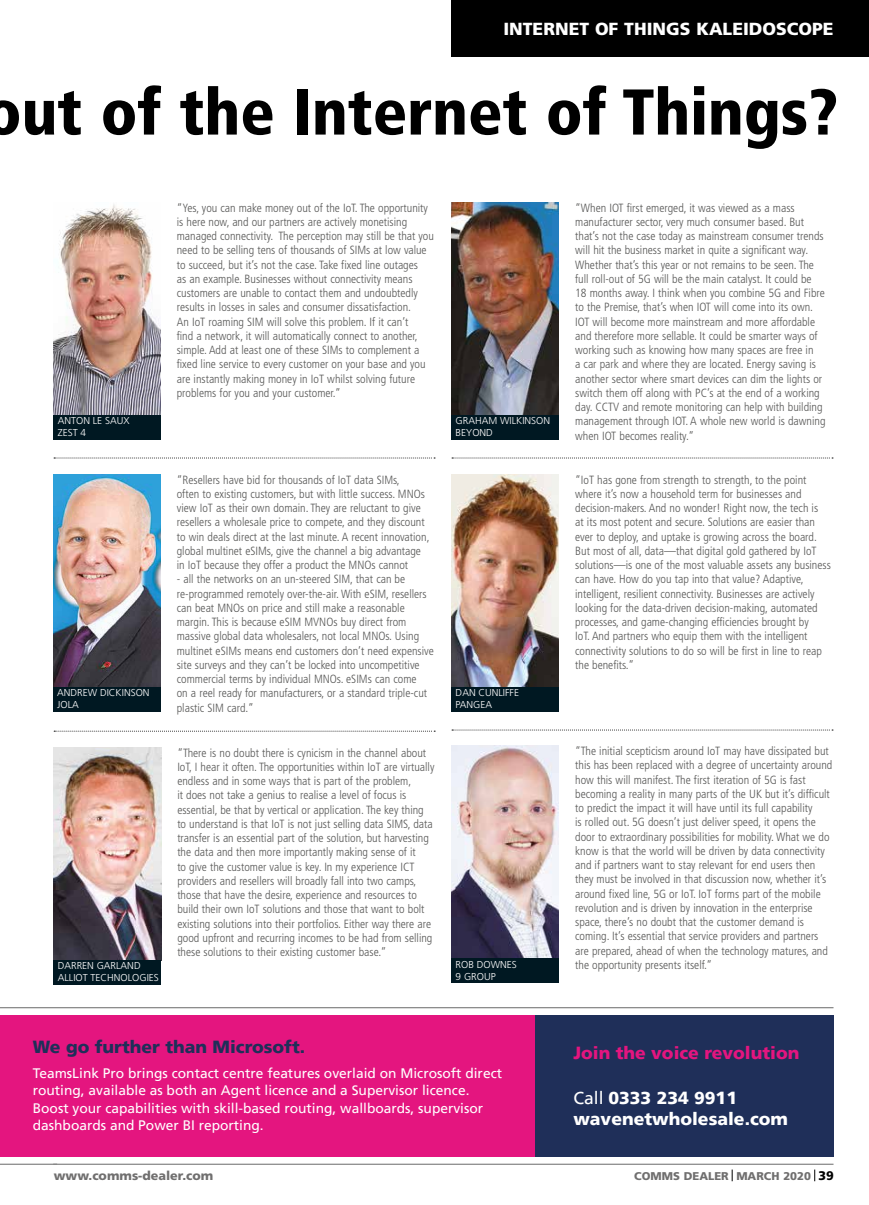
<style>
.page{position:relative;width:869px;height:1205px;background:#fff}
.page>*{position:absolute;margin:0;border:0;box-sizing:border-box;transform-origin:0 0}
.t1{font:900 condensed 64.62px "Frutiger";letter-spacing:-.005em;color:#000}
.t2{font:900 17.5px/21px "Frutiger LT";color:#fff}
.t3{font:900 17.5px "Frutiger";color:#fff}
.t4{font:900 17.5px "Frutiger LT";color:#1f2f59}
.t5{font:900 17.5px "Frutiger LT";color:#e4157f}
.t6{font:13.75px/17.5px "Frutiger LT";color:#fff}
.t7{font:900 12.5px "Frutiger";color:#706f6f}
.t8{font:300 condensed 11.88px/14.2px "Frutiger";color:#575756}
.t9{font:900 11.25px "Frutiger";color:#706f6f}
.t10{font:300 10px/12px "Frutiger";color:#fff}
.s1{font-weight:400}
.s2{font-size:12.5px;color:#000}
</style>
<div class="page">
<img style="left:451px;top:202px;width:107px;height:213px">
<svg style="left:731px;top:1169px;width:1px;height:12px"></svg>
<svg style="left:814px;top:1169px;width:1px;height:12px"></svg>
<div style="left:451px;top:0;width:417px;height:57px;background:#000"></div>
<hr style="left:0;top:1163px;width:57px;height:2px;background:#878787">
<hr style="left:0;top:1007px;width:833px;height:1px;background:#878787">
<hr style="left:53px;top:1163px;width:780px;height:2px;background:#878787">
<svg style="left:54px;top:731px;width:381px;height:1px"></svg>
<svg style="left:452px;top:458px;width:380px;height:1px"></svg>
<svg style="left:54px;top:458px;width:381px;height:1px"></svg>
<svg style="left:452px;top:730px;width:380px;height:1px"></svg>
<img style="left:451px;top:475px;width:107px;height:212px">
<img style="left:451px;top:746px;width:107px;height:212px">
<img style="left:54px;top:748px;width:107px;height:212px">
<img style="left:53px;top:475px;width:107px;height:212px">
<img style="left:53px;top:204px;width:107px;height:211px">
<div style="left:54px;top:960px;width:107px;height:25px;background:#001822"></div>
<div style="left:451px;top:415px;width:107px;height:25px;background:#001822"></div>
<div style="left:451px;top:687px;width:107px;height:25px;background:#001822"></div>
<div style="left:451px;top:958px;width:107px;height:25px;background:#001822"></div>
<div style="left:53px;top:687px;width:107px;height:25px;background:#001822"></div>
<div style="left:53px;top:415px;width:107px;height:25px;background:#001822"></div>
<div style="left:0;top:1015px;width:833px;height:142px;background:#e4157f"></div>
<div style="left:534px;top:1015px;width:299px;height:142px;background:#1f2f59"></div>
<h2 class="t3" style="left:503px;top:18px;width:331px">INTERNET OF THINGS KALEIDOSCOPE</h2>
<h1 class="t1" style="left:-15px;top:73px;width:854px">out of the Internet of Things?</h1>
<p class="t8" style="left:177px;top:200px;width:258px">“Yes, you can make money out of the IoT. The opportunity is here now, and our partners are actively monetising managed connectivity. The perception may still be that you need to be selling tens of thousands of SIMs at low value to succeed, but it’s not the case. Take fixed line outages<br>as an example. Businesses without connectivity means customers are unable to contact them and undoubtedly results in losses in sales and consumer dissatisfaction.<br>An IoT roaming SIM will solve this problem. If it can’t<br>find a network, it will automatically connect to another, simple. Add at least one of these SIMs to complement a fixed line service to every customer on your base and you are instantly making money in IoT whilst solving future problems for you and your customer.”</p>
<p class="t10" style="left:58px;top:415px;width:73px">ANTON LE SAUX<br>ZEST 4</p>
<p class="t10" style="left:455px;top:415px;width:96px">GRAHAM WILKINSON<br>BEYOND</p>
<p class="t10" style="left:57px;top:687px;width:94px">ANDREW DICKINSON<br>JOLA</p>
<p class="t8" style="left:177px;top:472px;width:254px">“Resellers have bid for thousands of IoT data SIMs,<br>often to existing customers, but with little success. MNOs view IoT as their own domain. They are reluctant to give resellers a wholesale price to compete, and they discount to win deals direct at the last minute. A recent innovation, global multinet eSIMs, give the channel a big advantage in IoT because they offer a product the MNOs cannot</p>
<p class="t8" style="left:177px;top:572px;width:258px">- all the networks on an un-steered SIM, that can be re-programmed remotely over-the-air. With eSIM, resellers can beat MNOs on price and still make a reasonable margin. This is because eSIM MVNOs buy direct from massive global data wholesalers, not local MNOs. Using multinet eSIMs means end customers don’t need expensive site surveys and they can’t be locked into uncompetitive commercial terms by individual MNOs. eSIMs can come<br>on a reel ready for manufacturers, or a standard triple-cut plastic SIM card.”</p>
<p class="t10" style="left:455px;top:687px;width:65px">DAN CUNLIFFE<br>PANGEA</p>
<p class="t10" style="left:58px;top:960px;width:103px">DARREN GARLAND<br>ALLIOT TECHNOLOGIES</p>
<p class="t8" style="left:177px;top:745px;width:258px">“There is no doubt there is cynicism in the channel about IoT, I hear it often. The opportunities within IoT are virtually endless and in some ways that is part of the problem,<br>it does not take a genius to realise a level of focus is essential, be that by vertical or application. The key thing to understand is that IoT is not just selling data SIMS, data transfer is an essential part of the solution, but harvesting the data and then more importantly making sense of it<br>to give the customer value is key. In my experience ICT providers and resellers will broadly fall into two camps, those that have the desire, experience and resources to build their own IoT solutions and those that want to bolt existing solutions into their portfolios. Either way there are good upfront and recurring incomes to be had from selling these solutions to their existing customer base.”</p>
<p class="t10" style="left:455px;top:958px;width:63px">ROB DOWNES<br>9 GROUP</p>
<h2 class="t4" style="left:33px;top:1036px;width:274px">We go further than Microsoft.</h2>
<p class="t6" style="left:33px;top:1064px;width:470px">TeamsLink Pro brings contact centre features overlaid on Microsoft direct routing, available as both an Agent licence and a Supervisor licence.<br>Boost your capabilities with skill-based routing, wallboards, supervisor dashboards and Power BI reporting.</p>
<p class="t8" style="left:575px;top:200px;width:252px">“When IOT first emerged, it was viewed as a mass manufacturer sector, very much consumer based. But that’s not the case today as mainstream consumer trends will hit the business market in quite a significant way.<br>Whether that’s this year or not remains to be seen. The full roll-out of 5G will be the main catalyst. It could be 18 months away. I think when you combine 5G and Fibre to the Premise, that’s when IOT will come into its own.<br>IOT will become more mainstream and more affordable and therefore more sellable. It could be smarter ways of working such as knowing how many spaces are free in<br>a car park and where they are located. Energy saving is another sector where smart devices can dim the lights or switch them off along with PC’s at the end of a working day. CCTV and remote monitoring can help with building management through IOT. A whole new world is dawning when IOT becomes reality.”</p>
<p class="t8" style="left:575px;top:472px;width:257px">“IoT has gone from strength to strength, to the point where it’s now a household term for businesses and decision-makers. And no wonder! Right now, the tech is<br>at its most potent and secure. Solutions are easier than ever to deploy, and uptake is growing across the board.<br>But most of all, data—that digital gold gathered by IoT solutions—is one of the most valuable assets any business can have. How do you tap into that value? Adaptive, intelligent, resilient connectivity. Businesses are actively looking for the data-driven decision-making, automated processes, and game-changing efficiencies brought by<br>IoT. And partners who equip them with the intelligent connectivity solutions to do so will be first in line to reap the benefits.”</p>
<p class="t8" style="left:575px;top:744px;width:258px">“The initial scepticism around IoT may have dissipated but this has been replaced with a degree of uncertainty around how this will manifest. The first iteration of 5G is fast becoming a reality in many parts of the UK but it’s difficult to predict the impact it will have until its full capability<br>is rolled out. 5G doesn’t just deliver speed, it opens the door to extraordinary possibilities for mobility. What we do know is that the world will be driven by data connectivity and if partners want to stay relevant for end users then they must be involved in that discussion now, whether it’s around fixed line, 5G or IoT. IoT forms part of the mobile revolution and is driven by innovation in the enterprise space, there’s no doubt that the customer demand is coming. It’s essential that service providers and partners are prepared, ahead of when the technology matures, and the opportunity presents itself.”</p>
<h2 class="t5" style="left:573px;top:1042px;width:227px">Join the voice revolution</h2>
<h2 class="t2" style="left:573px;top:1087px;width:216px"><span class="s1">Call</span> 0333 234 9911 wavenetwholesale.com</h2>
<p class="t7" style="left:54px;top:1168px;width:161px">www.comms-dealer.com</p>
<p class="t9" style="left:634px;top:1169px;width:201px">COMMS DEALER MARCH 2020 <span class="s2">39</span></p>
</div>
